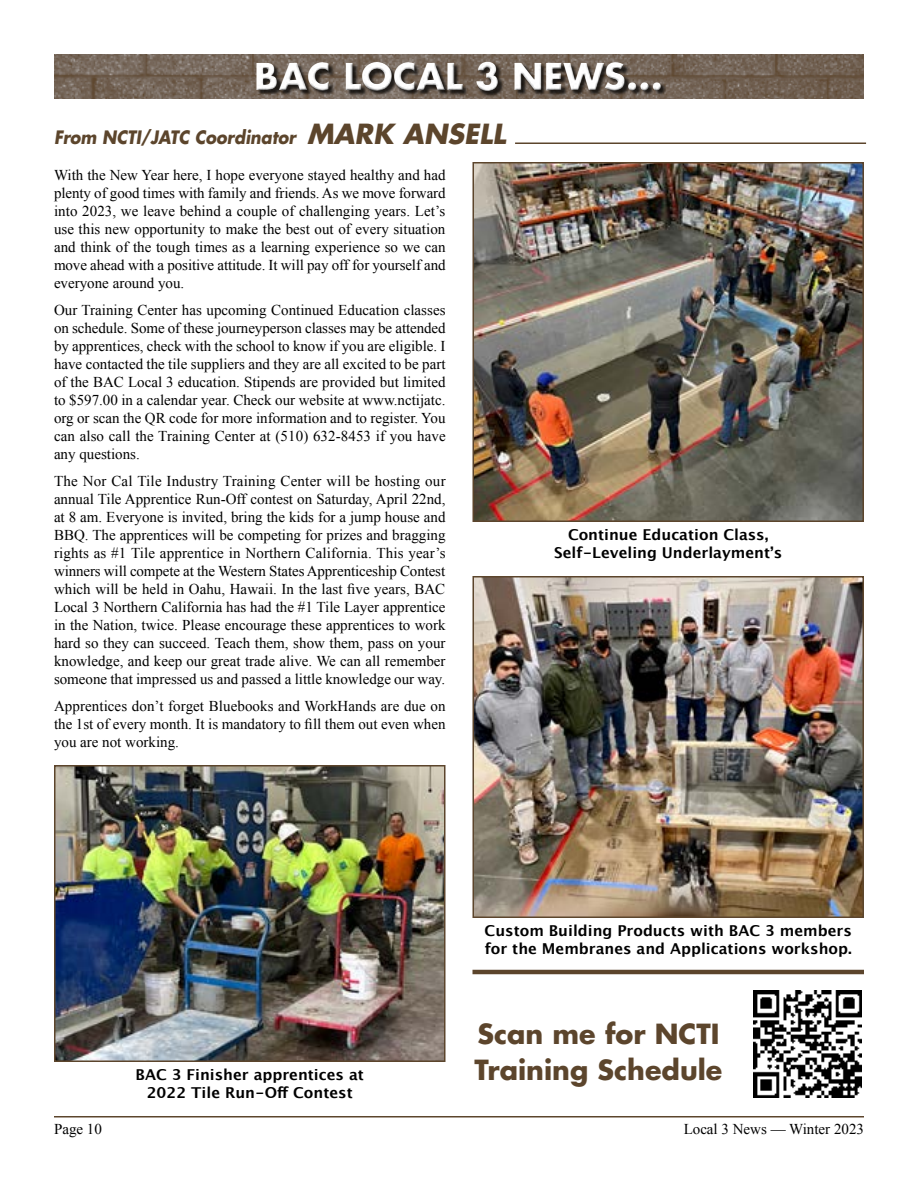
<style>
.page{position:relative;width:918px;height:1188px;background:#fff}
.page>*{position:absolute;margin:0;border:0;box-sizing:border-box;transform-origin:0 0}
.t1{font:700 36px "Futura Std";color:#fff}
.t2{font:700 27px/36px "Futura Std";color:#5c452c}
.t3{font:italic 700 18px "Futura Std";color:#5c452c;scale:.9 1}
.t4{font:15px/18px "Times New Roman";color:#000;text-align:justify}
.t5{font:700 15px/18px "Lucida Grande";color:#000;text-align:center}
.s1{font-size:27px}
</style>
<div class="page">
<hr style="left:54px;top:1116px;width:810px;height:2px;background:#5c452c">
<img style="left:54px;top:54px;width:810px;height:45px">
<div style="left:259px;top:63px;width:407px;height:33px;background:#000;opacity:.75"></div>
<div style="left:255px;top:60px;width:408px;height:31px;background:#fff;opacity:.75"></div>
<div style="left:255px;top:63px;width:408px;height:30px;background:#000;opacity:.75"></div>
<hr style="left:515px;top:142px;width:351px;height:2px;background:#5c452c">
<img style="left:57px;top:768px;width:386px;height:291px">
<div style="left:54px;top:765px;width:392px;height:297px;border:2px solid #5c452c"></div>
<img style="left:475px;top:579px;width:386px;height:336px">
<div style="left:472px;top:576px;width:392px;height:342px;border:2px solid #5c452c"></div>
<img style="left:475px;top:165px;width:386px;height:354px">
<div style="left:472px;top:162px;width:392px;height:360px;border:2px solid #5c452c"></div>
<img style="left:754px;top:990px;width:108px;height:108px">
<hr style="left:472px;top:970px;width:392px;height:4px;background:#5c452c">
<h1 class="t1" style="left:255px;top:53px;width:410px">BAC LOCAL 3 NEWS...</h1>
<p class="t3" style="left:54px;top:125px;width:504px">From NCTI/JATC Coordinator <span class="s1">MARK ANSELL</span></p>
<p class="t4" style="left:54px;top:166px;width:393px">With the New Year here, I hope everyone stayed healthy and had plenty of good times with family and friends. As we move forward into 2023, we leave behind a couple of challenging years. Let’s use this new opportunity to make the best out of every situation and think of the tough times as a learning experience so we can move ahead with a positive attitude. It will pay off for yourself and everyone around you.</p>
<p class="t4" style="left:54px;top:301px;width:393px">Our Training Center has upcoming Continued Education classes on schedule. Some of these journeyperson classes may be attended by apprentices, check with the school to know if you are eligible. I have contacted the tile suppliers and they are all excited to be part of the BAC Local 3 education. Stipends are provided but limited to $597.00 in a calendar year. Check our website at www.nctijatc. org or scan the QR code for more information and to register. You can also call the Training Center at (510) 632-8453 if you have any questions.</p>
<p class="t4" style="left:54px;top:472px;width:393px">The Nor Cal Tile Industry Training Center will be hosting our annual Tile Apprentice Run-Off contest on Saturday, April 22nd, at 8 am. Everyone is invited, bring the kids for a jump house and BBQ. The apprentices will be competing for prizes and bragging rights as #1 Tile apprentice in Northern California. This year’s winners will compete at the Western States Apprenticeship Contest which will be held in Oahu, Hawaii. In the last five years, BAC Local 3 Northern California has had the #1 Tile Layer apprentice in the Nation, twice. Please encourage these apprentices to work hard so they can succeed. Teach them, show them, pass on your knowledge, and keep our great trade alive. We can all remember someone that impressed us and passed a little knowledge our way.</p>
<p class="t4" style="left:54px;top:697px;width:393px">Apprentices don’t forget Bluebooks and WorkHands are due on the 1st of every month. It is mandatory to fill them out even when you are not working.</p>
<p class="t5" style="left:554px;top:526px;width:230px">Continue Education Class,<br>Self-Leveling Underlayment’s</p>
<p class="t5" style="left:136px;top:1066px;width:230px">BAC 3 Finisher apprentices at<br>2022 Tile Run-Off Contest</p>
<p class="t5" style="left:485px;top:922px;width:369px;text-align:left">Custom Building Products with BAC 3 members for the Membranes and Applications workshop.</p>
<h2 class="t2" style="left:475px;top:1016px;width:249px">Scan me for NCTI<br>Training Schedule</h2>
<p class="t4" style="left:54px;top:1120px;width:49px">Page 10</p>
<p class="t4" style="left:684px;top:1120px;width:182px">Local 3 News — Winter 2023</p>
</div>
